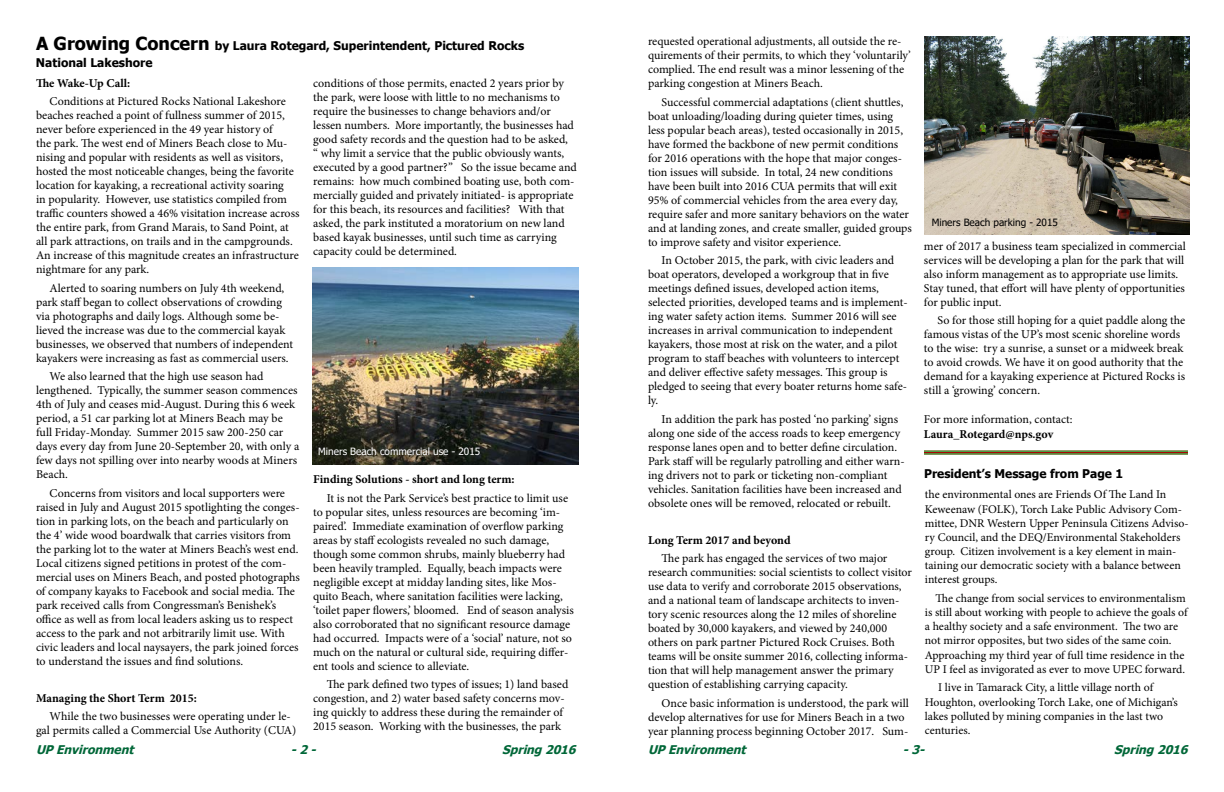
<style>
.page{position:relative;width:1224px;height:792px;background:#fff}
.page>*{position:absolute;margin:0;border:0;box-sizing:border-box;transform-origin:0 0}
.t1{font:12px/14px "Minion Pro";color:#000}
.t2{font:700 12px "Minion Pro";color:#000}
.t3{font:700 12px/17.5px "Tahoma";color:#000}
.t4{font:italic 700 12px "Tahoma";color:#006738}
.t5{font:11.8px/14.2px "Minion Pro";color:#000}
.t6{font:10px "Tahoma";color:#fff}
.t7{font:10px "Tahoma";color:#000}
.s1{font-size:18px}
</style>
<div class="page">
<img style="left:312px;top:267px;width:266px;height:198px">
<hr style="left:924px;top:451px;width:264px;height:4px;background:#ab0506">
<hr style="left:924px;top:451px;width:264px;height:1px;background:#41ad49">
<hr style="left:924px;top:453px;width:264px;height:2px;background:#41ad49">
<img style="left:925px;top:36px;width:264px;height:198px">
<p class="t3" style="left:36px;top:37px;width:490px"><span class="s1">A Growing Concern</span> by Laura Rotegard, Superintendent, Pictured Rocks<br>National Lakeshore</p>
<p class="t2" style="left:36px;top:74px;width:96px">The Wake-Up Call:</p>
<p class="t1" style="left:36px;top:94px;width:265px;text-indent:14px">Conditions at Pictured Rocks National Lakeshore beaches reached a point of fullness summer of 2015, never before experienced in the 49 year history of<br>the park. The west end of Miners Beach close to Mu&shy;nising and popular with residents as well as visitors, hosted the most noticeable changes, being the favorite location for kayaking, a recreational activity soaring<br>in popularity. However, use statistics compiled from traffic counters showed a 46% visitation increase across the entire park, from Grand Marais, to Sand Point, at all park attractions, on trails and in the campgrounds.<br>An increase of this magnitude creates an infrastructure nightmare for any park.</p>
<p class="t1" style="left:36px;top:281px;width:259px;text-indent:14px">Alerted to soaring numbers on July 4th weekend, park staff began to collect observations of crowding via photographs and daily logs. Although some be&shy;lieved the increase was due to the commercial kayak businesses, we observed that numbers of independent kayakers were increasing as fast as commercial users.</p>
<p class="t1" style="left:36px;top:369px;width:265px;text-indent:14px">We also learned that the high use season had lengthened. Typically, the summer season commences 4th of July and ceases mid-August. During this 6 week period, a 51 car parking lot at Miners Beach may be full Friday-Monday. Summer 2015 saw 200-250 car days every day from June 20-September 20, with only a few days not spilling over into nearby woods at Miners Beach.</p>
<p class="t1" style="left:36px;top:486px;width:265px;text-indent:14px">Concerns from visitors and local supporters were raised in July and August 2015 spotlighting the conges&shy;tion in parking lots, on the beach and particularly on the 4’ wide wood boardwalk that carries visitors from the parking lot to the water at Miners Beach’s west end.<br>Local citizens signed petitions in protest of the com&shy;mercial uses on Miners Beach, and posted photographs of company kayaks to Facebook and social media. The park received calls from Congressman’s Benishek’s office as well as from local leaders asking us to respect access to the park and not arbitrarily limit use. With civic leaders and local naysayers, the park joined forces to understand the issues and find solutions.</p>
<p class="t2" style="left:36px;top:689px;width:163px">Managing the Short Term 2015:</p>
<p class="t1" style="left:36px;top:709px;width:262px;text-indent:14px">While the two businesses were operating under le&shy;gal permits called a Commercial Use Authority (CUA)</p>
<p class="t1" style="left:313px;top:76px;width:265px">conditions of those permits, enacted 2 years prior by the park, were loose with little to no mechanisms to require the businesses to change behaviors and/or lessen numbers. More importantly, the businesses had good safety records and the question had to be asked,<br>“ why limit a service that the public obviously wants, executed by a good partner?” So the issue became and remains: how much combined boating use, both com&shy;mercially guided and privately initiated- is appropriate for this beach, its resources and facilities? With that asked, the park instituted a moratorium on new land based kayak businesses, until such time as carrying capacity could be determined.</p>
<p class="t6" style="left:318px;top:445px;width:164px">Miners Beach commercial use - 2015</p>
<p class="t2" style="left:313px;top:471px;width:203px">Finding Solutions - short and long term:</p>
<p class="t1" style="left:313px;top:491px;width:262px;text-indent:14px">It is not the Park Service’s best practice to limit use to popular sites, unless resources are becoming ‘im&shy;paired’. Immediate examination of overflow parking areas by staff ecologists revealed no such damage, though some common shrubs, mainly blueberry had been heavily trampled. Equally, beach impacts were negligible except at midday landing sites, like Mos&shy;quito Beach, where sanitation facilities were lacking, ‘toilet paper flowers,’ bloomed. End of season analysis also corroborated that no significant resource damage had occurred. Impacts were of a ‘social’ nature, not so much on the natural or cultural side, requiring differ&shy;ent tools and science to alleviate.</p>
<p class="t1" style="left:313px;top:678px;width:257px;text-indent:14px">The park defined two types of issues; 1) land based congestion, and 2) water based safety concerns mov&shy;ing quickly to address these during the remainder of 2015 season. Working with the businesses, the park</p>
<p class="t1" style="left:648px;top:34px;width:264px">requested operational adjustments, all outside the re&shy;quirements of their permits, to which they ‘voluntarily’ complied. The end result was a minor lessening of the parking congestion at Miners Beach.</p>
<p class="t1" style="left:648px;top:95px;width:266px;text-indent:14px">Successful commercial adaptations (client shuttles, boat unloading/loading during quieter times, using less popular beach areas), tested occasionally in 2015, have formed the backbone of new permit conditions for 2016 operations with the hope that major conges&shy;tion issues will subside. In total, 24 new conditions have been built into 2016 CUA permits that will exit 95% of commercial vehicles from the area every day, require safer and more sanitary behaviors on the water and at landing zones, and create smaller, guided groups to improve safety and visitor experience.</p>
<p class="t1" style="left:648px;top:253px;width:261px;text-indent:14px">In October 2015, the park, with civic leaders and boat operators, developed a workgroup that in five meetings defined issues, developed action items, selected priorities, developed teams and is implement&shy;ing water safety action items. Summer 2016 will see increases in arrival communication to independent kayakers, those most at risk on the water, and a pilot program to staff beaches with volunteers to intercept and deliver effective safety messages. This group is pledged to seeing that every boater returns home safe&shy;ly.</p>
<p class="t1" style="left:648px;top:412px;width:258px;text-indent:14px">In addition the park has posted ‘no parking’ signs along one side of the access roads to keep emergency response lanes open and to better define circulation.<br>Park staff will be regularly patrolling and either warn&shy;ing drivers not to park or ticketing non-compliant vehicles. Sanitation facilities have been increased and obsolete ones will be removed, relocated or rebuilt.</p>
<p class="t2" style="left:648px;top:531px;width:144px">Long Term 2017 and beyond</p>
<p class="t1" style="left:648px;top:551px;width:266px;text-indent:14px">The park has engaged the services of two major research communities: social scientists to collect visitor use data to verify and corroborate 2015 observations, and a national team of landscape architects to inven&shy;tory scenic resources along the 12 miles of shoreline boated by 30,000 kayakers, and viewed by 240,000 others on park partner Pictured Rock Cruises. Both teams will be onsite summer 2016, collecting informa&shy;tion that will help management answer the primary question of establishing carrying capacity.</p>
<p class="t1" style="left:648px;top:696px;width:262px;text-indent:14px">Once basic information is understood, the park will develop alternatives for use for Miners Beach in a two year planning process beginning October 2017. Sum-</p>
<p class="t7" style="left:932px;top:216px;width:128px">Miners Beach parking - 2015</p>
<p class="t1" style="left:924px;top:239px;width:263px">mer of 2017 a business team specialized in commercial services will be developing a plan for the park that will also inform management as to appropriate use limits.<br>Stay tuned, that effort will have plenty of opportunities for public input.</p>
<p class="t1" style="left:924px;top:313px;width:263px;text-indent:14px">So for those still hoping for a quiet paddle along the famous vistas of the UP’s most scenic shoreline words to the wise: try a sunrise, a sunset or a midweek break to avoid crowds. We have it on good authority that the demand for a kayaking experience at Pictured Rocks is still a ‘growing’ concern.</p>
<p class="t1" style="left:924px;top:412px;width:150px">For more information, contact:</p>
<p class="t2" style="left:924px;top:425px;width:131px">Laura_Rotegard@nps.gov</p>
<p class="t3" style="left:924px;top:465px;width:201px">President’s Message from Page 1</p>
<p class="t5" style="left:925px;top:488px;width:265px">the environmental ones are Friends Of The Land In Keweenaw (FOLK), Torch Lake Public Advisory Com&shy;mittee, DNR Western Upper Peninsula Citizens Adviso&shy;ry Council, and the DEQ/Environmental Stakeholders group. Citizen involvement is a key element in main&shy;taining our democratic society with a balance between interest groups.</p>
<p class="t5" style="left:925px;top:591px;width:264px;text-indent:11px">The change from social services to environmentalism is still about working with people to achieve the goals of a healthy society and a safe environment. The two are not mirror opposites, but two sides of the same coin.<br>Approaching my third year of full time residence in the UP I feel as invigorated as ever to move UPEC forward.</p>
<p class="t5" style="left:925px;top:681px;width:254px;text-indent:13px">I live in Tamarack City, a little village north of Houghton, overlooking Torch Lake, one of Michigan’s lakes polluted by mining companies in the last two centuries.</p>
<p class="t4" style="left:36px;top:741px;width:104px">UPEnvironment</p>
<p class="t4" style="left:291px;top:741px;width:31px">-2-</p>
<p class="t4" style="left:502px;top:741px;width:80px">Spring2016</p>
<p class="t4" style="left:648px;top:741px;width:104px">UPEnvironment</p>
<p class="t4" style="left:903px;top:741px;width:28px">-3-</p>
<p class="t4" style="left:1114px;top:741px;width:80px">Spring2016</p>
</div>
